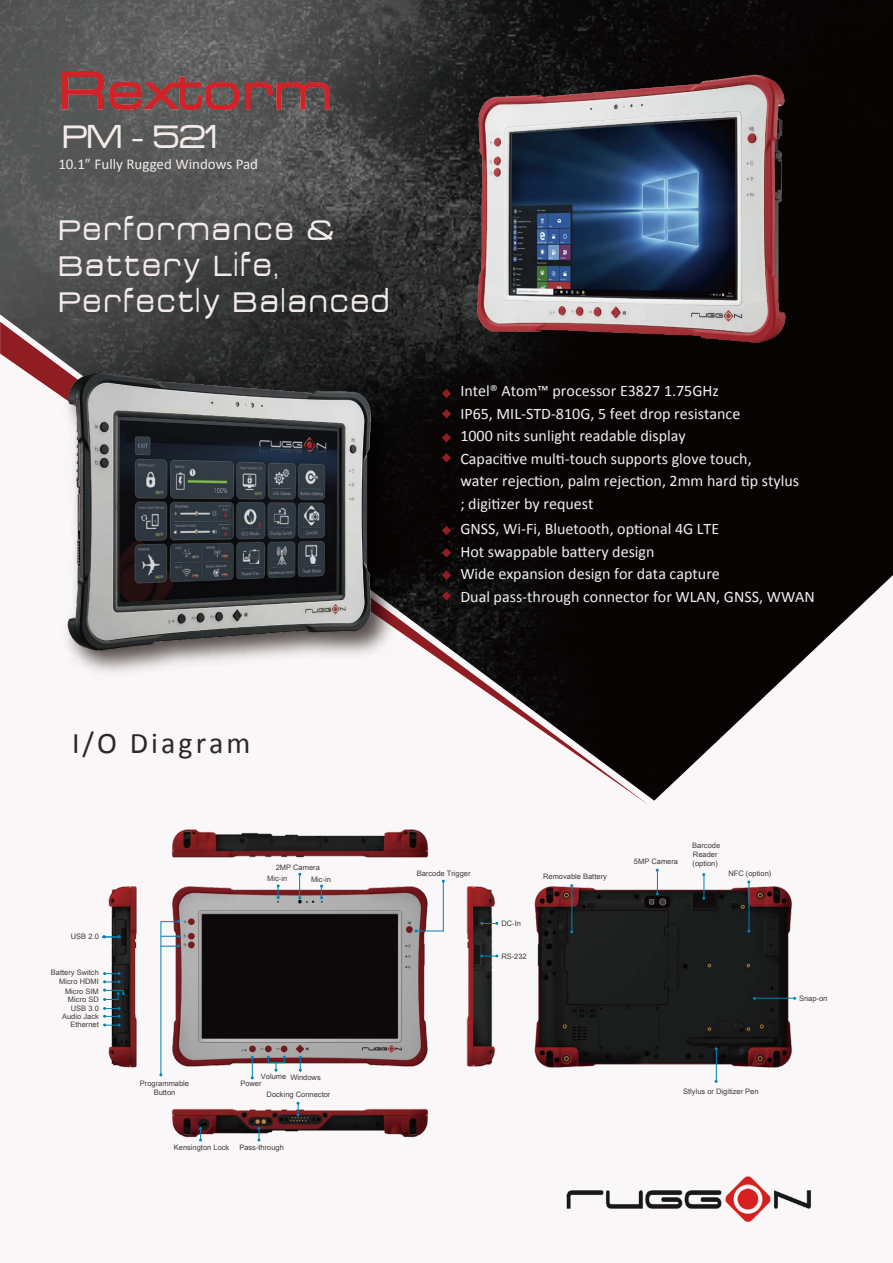
<style>
.page{position:relative;width:893px;height:1263px;background:#fff}
.page>*{position:absolute;margin:0;border:0;box-sizing:border-box;transform-origin:0 0}
.t1{font:36px "Acens";color:#f2ebe8}
.t2{font:31.5px/36px "Acens";letter-spacing:.1em;color:#f1eae8}
.t3{font:30px "Calibri";letter-spacing:.1em;color:#2f2725}
.t4{font:16.05px/22.5px "Calibri";color:#efefef}
.t5{font:15px "Calibri";color:#f2ebe8}
.t6{font:7.5px/9px "Arial Unicode MS";color:#3e3a39;text-align:right}
</style>
<div class="page">
<img style="left:0;top:0;width:892px;height:314px">
<svg style="left:0;top:314px;width:892px;height:468px;fill:#090404"></svg>
<svg style="left:0;top:322px;width:648px;height:460px"></svg>
<svg style="left:442px;top:389px;width:9px;height:9px"></svg>
<svg style="left:442px;top:409px;width:9px;height:9px"></svg>
<svg style="left:442px;top:433px;width:9px;height:9px"></svg>
<svg style="left:442px;top:453px;width:9px;height:9px"></svg>
<svg style="left:442px;top:526px;width:9px;height:9px"></svg>
<svg style="left:442px;top:548px;width:9px;height:9px"></svg>
<svg style="left:442px;top:571px;width:9px;height:9px"></svg>
<svg style="left:442px;top:591px;width:9px;height:9px"></svg>
<img style="left:62px;top:72px;width:267px;height:37px">
<img style="left:55px;top:361px;width:349px;height:322px">
<img style="left:41px;top:352px;width:353px;height:317px">
<img style="left:566px;top:1191px;width:246px;height:32px">
<img style="left:433px;top:30px;width:393px;height:339px">
<img style="left:102px;top:782px;width:710px;height:409px">
<svg style="left:103px;top:989px;width:22px;height:12px"></svg>
<svg style="left:103px;top:1024px;width:18px;height:3px"></svg>
<svg style="left:299px;top:1056px;width:3px;height:16px"></svg>
<svg style="left:257px;top:1127px;width:3px;height:15px"></svg>
<hr style="left:571px;top:886px;width:1px;height:45px;background:#0082ba">
<svg style="left:655px;top:869px;width:3px;height:26px"></svg>
<svg style="left:103px;top:1007px;width:18px;height:11px"></svg>
<svg style="left:103px;top:972px;width:18px;height:11px"></svg>
<svg style="left:102px;top:935px;width:19px;height:3px"></svg>
<hr style="left:160px;top:922px;width:1px;height:152px;background:#0082ba">
<svg style="left:160px;top:935px;width:20px;height:3px"></svg>
<svg style="left:160px;top:944px;width:20px;height:3px"></svg>
<svg style="left:160px;top:920px;width:20px;height:3px"></svg>
<svg style="left:199px;top:1127px;width:3px;height:15px"></svg>
<svg style="left:298px;top:873px;width:3px;height:26px"></svg>
<hr style="left:443px;top:882px;width:1px;height:49px;background:#0082ba">
<svg style="left:414px;top:929px;width:29px;height:3px"></svg>
<svg style="left:480px;top:922px;width:18px;height:3px"></svg>
<svg style="left:480px;top:955px;width:18px;height:2px"></svg>
<svg style="left:702px;top:873px;width:3px;height:27px"></svg>
<hr style="left:748px;top:883px;width:1px;height:49px;background:#0082ba">
<hr style="left:716px;top:1049px;width:1px;height:32px;background:#0082ba">
<hr style="left:755px;top:998px;width:38px;height:1px;background:#0082ba">
<svg style="left:277px;top:884px;width:3px;height:15px"></svg>
<svg style="left:320px;top:885px;width:3px;height:14px"></svg>
<svg style="left:251px;top:1056px;width:3px;height:23px"></svg>
<svg style="left:267px;top:1056px;width:19px;height:16px"></svg>
<svg style="left:296px;top:1102px;width:3px;height:14px"></svg>
<h1 class="t1" style="left:62px;top:119px;width:156px">PM - 521</h1>
<p class="t5" style="left:58px;top:154px;width:201px">10.1” Fully Rugged Windows Pad</p>
<h2 class="t2" style="left:58px;top:214px;width:332px">Performance &amp;<br>Battery Life,<br>Perfectly Balanced</h2>
<p class="t4" style="left:460px;top:380px;width:340px">Intel® Atom™ processor E3827 1.75GHz<br>IP65, MIL-STD-810G, 5 feet drop resistance<br>1000 nits sunlight readable display<br>Capacitive multi-touch supports glove touch,<br>water rejection, palm rejection, 2mm hard tip stylus ; digitizer by request</p>
<p class="t4" style="left:460px;top:518px;width:356px">GNSS, Wi-Fi, Bluetooth, optional 4G LTE<br>Hot swappable battery design<br>Wide expansion design for data capture<br>Dual pass-through connector for WLAN, GNSS, WWAN</p>
<h3 class="t3" style="left:72px;top:724px;width:180px">I/O Diagram</h3>
<p class="t6" style="left:71px;top:932px;width:29px">USB 2.0</p>
<p class="t6" style="left:51px;top:967px;width:49px">Battery Switch<br>Micro HDMI<br>Micro SIM</p>
<p class="t6" style="left:62px;top:1005px;width:38px;line-height:7.4px">USB 3.0<br>Audio Jack</p>
<p class="t6" style="left:68px;top:994px;width:32px">Micro SD</p>
<p class="t6" style="left:70px;top:1020px;width:30px">Ethernet</p>
<p class="t6" style="left:276px;top:862px;width:46px">2MP Camera</p>
<p class="t6" style="left:267px;top:874px;width:21px">Mic-in</p>
<p class="t6" style="left:311px;top:874px;width:21px">Mic-in</p>
<p class="t6" style="left:140px;top:1079px;width:51px;text-align:center">Programmable<br>Button</p>
<p class="t6" style="left:261px;top:1072px;width:27px">Volume</p>
<p class="t6" style="left:290px;top:1072px;width:32px">Windows</p>
<p class="t6" style="left:240px;top:1079px;width:23px">Power</p>
<p class="t6" style="left:266px;top:1090px;width:65px">Docking Connector</p>
<p class="t6" style="left:174px;top:1143px;width:57px">Kensington Lock</p>
<p class="t6" style="left:239px;top:1143px;width:46px">Pass-through</p>
<p class="t6" style="left:417px;top:869px;width:55px">Barcode Trigger</p>
<p class="t6" style="left:501px;top:918px;width:21px">DC-In</p>
<p class="t6" style="left:501px;top:951px;width:27px">RS-232</p>
<p class="t6" style="left:543px;top:872px;width:65px">Removable Battery</p>
<p class="t6" style="left:634px;top:857px;width:46px">5MP Camera</p>
<p class="t6" style="left:692px;top:840px;width:29px;text-align:left">Barcode<br>Reader (option)</p>
<p class="t6" style="left:728px;top:869px;width:44px">NFC (option)</p>
<p class="t6" style="left:799px;top:994px;width:30px">Snap-on</p>
<p class="t6" style="left:683px;top:1087px;width:77px">Stlylus or Digitizer Pen</p>
</div>
